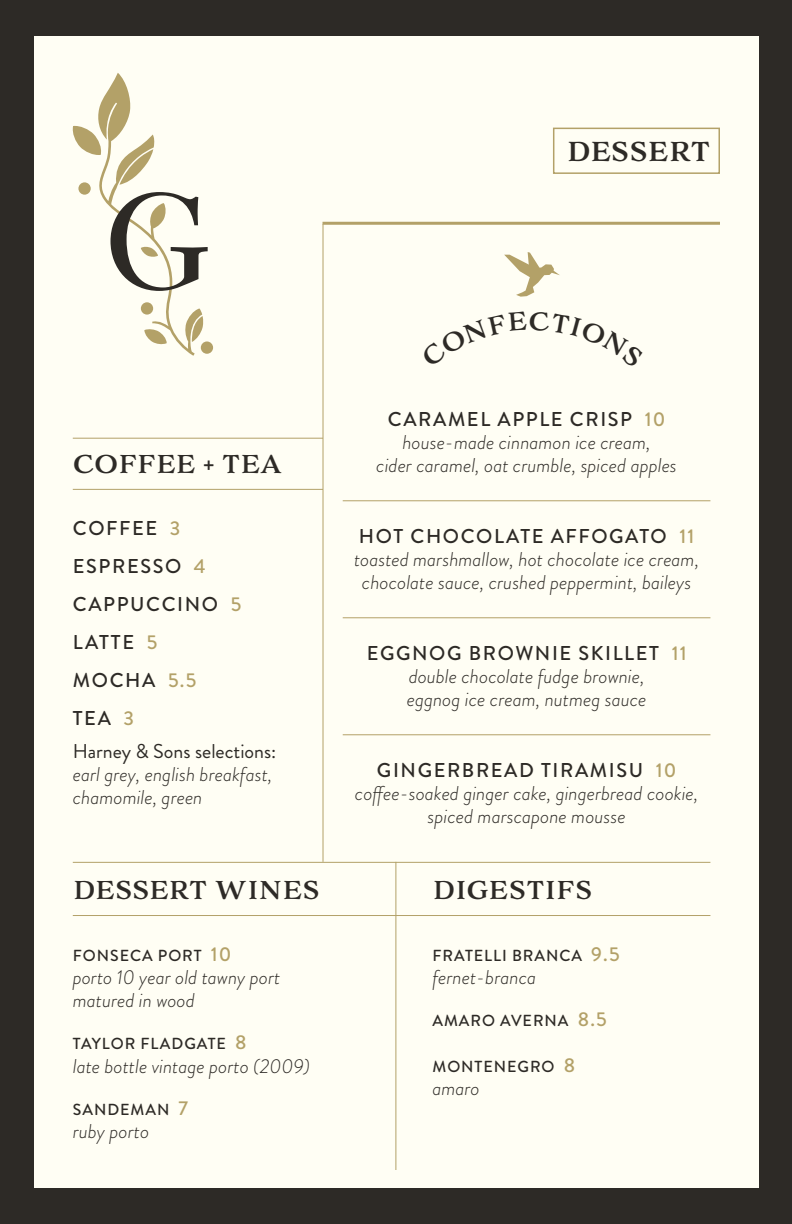
<style>
.page{position:relative;width:792px;height:1224px;background:#2d2a26}
.page>*{position:absolute;margin:0;border:0;box-sizing:border-box;transform-origin:0 0}
.t1{font:30px "Adorn S Serif";color:#2d2a26}
.t2{font:24px "Adorn S Serif";color:#2d2a26}
.t3{font:italic 300 20px/23px "Brandon Grotesque";color:#2d2a26;text-align:center}
.t4{font:500 20px/38px "Brandon Grotesque";letter-spacing:.08em;color:#2d2a26}
.t5{font:20px "Brandon Grotesque";color:#2d2a26}
.t6{font:500 16px "Brandon Grotesque";letter-spacing:.06em;color:#2d2a26}
.s1{color:#b3a168}
.s2{font-weight:500;font-style:normal}
.s3{font-weight:500;font-style:normal;color:#b3a168}
.s4{font-size:20px;color:#b3a168}
</style>
<div class="page">
<div style="left:34px;top:36px;width:724px;height:1152px;background:#fffef4"></div>
<div style="left:553px;top:128px;width:167px;height:46px;border:2px solid #b3a168"></div>
<div style="left:201px;top:341px;width:12px;height:13px;background:#b3a168;border-radius:50%"></div>
<svg style="left:72px;top:73px;width:136px;height:283px"></svg>
<svg style="left:504px;top:252px;width:56px;height:45px"></svg>
<hr style="left:343px;top:500px;width:367px;height:1px;background:#b3a168">
<hr style="left:343px;top:617px;width:367px;height:1px;background:#b3a168">
<hr style="left:343px;top:734px;width:367px;height:1px;background:#b3a168">
<hr style="left:73px;top:438px;width:250px;height:1px;background:#b3a168">
<hr style="left:73px;top:862px;width:637px;height:1px;background:#b3a168">
<hr style="left:73px;top:489px;width:250px;height:1px;background:#b3a168">
<hr style="left:73px;top:915px;width:637px;height:1px;background:#b3a168">
<hr style="left:323px;top:222px;width:397px;height:3px;background:#b3a168">
<hr style="left:323px;top:224px;width:1px;height:638px;background:#b3a168">
<hr style="left:395px;top:862px;width:1px;height:308px;background:#b3a168">
<h1 class="t1" style="left:567px;top:131px;width:145px">dessert</h1>
<p class="t2" style="left:73px;top:449px;width:211px">COFFEE + TEA</p>
<p class="t4" style="left:73px;top:510px;width:170px">COFFEE <span class="s1">3<br></span>ESPRESSO <span class="s1">4<br></span>CAPPUCCINO <span class="s1">5<br></span>LATTE <span class="s1">5<br></span>MOCHA <span class="s1">5.5<br></span>TEA <span class="s1">3</span></p>
<p class="t5" style="left:73px;top:738px;width:205px">Harney &amp; Sons selections:</p>
<p class="t3" style="left:73px;top:763px;width:201px;text-align:left">earl grey, english breakfast, chamomile, green</p>
<p class="t3" style="left:376px;top:407px;width:302px"><span class="s2">CARAMEL APPLE CRISP</span> <span class="s3">10 </span>house-made cinnamon ice cream,<br>cider caramel, oat crumble, spiced apples</p>
<p class="t3" style="left:354px;top:524px;width:347px"><span class="s2">HOT CHOCOLATE AFFOGATO</span> <span class="s3">11 </span>toasted marshmallow, hot chocolate ice cream, chocolate sauce, crushed peppermint, baileys</p>
<p class="t3" style="left:367px;top:641px;width:321px"><span class="s2">EGGNOG BROWNIE SKILLET</span> <span class="s3">11 </span>double chocolate fudge brownie,<br>eggnog ice cream, nutmeg sauce</p>
<p class="t3" style="left:355px;top:758px;width:345px"><span class="s2">GINGERBREAD TIRAMISU</span> <span class="s3">10 </span>coffee-soaked ginger cake, gingerbread cookie, spiced marscapone mousse</p>
<p class="t2" style="left:73px;top:875px;width:248px">DESSERT WINES</p>
<p class="t2" style="left:432px;top:875px;width:161px">DIGESTIFS</p>
<p class="t6" style="left:73px;top:944px;width:160px">FONSECA PORT <span class="s4">10</span></p>
<p class="t3" style="left:73px;top:965px;width:209px;text-align:left">porto 10 year old tawny port matured in wood</p>
<p class="t6" style="left:73px;top:1032px;width:175px">TAYLOR FLADGATE <span class="s4">8</span></p>
<p class="t3" style="left:73px;top:1054px;width:239px">late bottle vintage porto (2009)</p>
<p class="t6" style="left:73px;top:1098px;width:117px">SANDEMAN <span class="s4">7</span></p>
<p class="t3" style="left:73px;top:1119px;width:78px">ruby porto</p>
<p class="t6" style="left:433px;top:944px;width:189px">FRATELLI BRANCA <span class="s4">9.5</span></p>
<p class="t3" style="left:432px;top:965px;width:105px">fernet-branca</p>
<p class="t6" style="left:433px;top:1009px;width:176px">AMARO AVERNA <span class="s4">8.5</span></p>
<p class="t6" style="left:433px;top:1055px;width:144px">MONTENEGRO <span class="s4">8</span></p>
<p class="t3" style="left:432px;top:1076px;width:49px">amaro</p>
</div>
